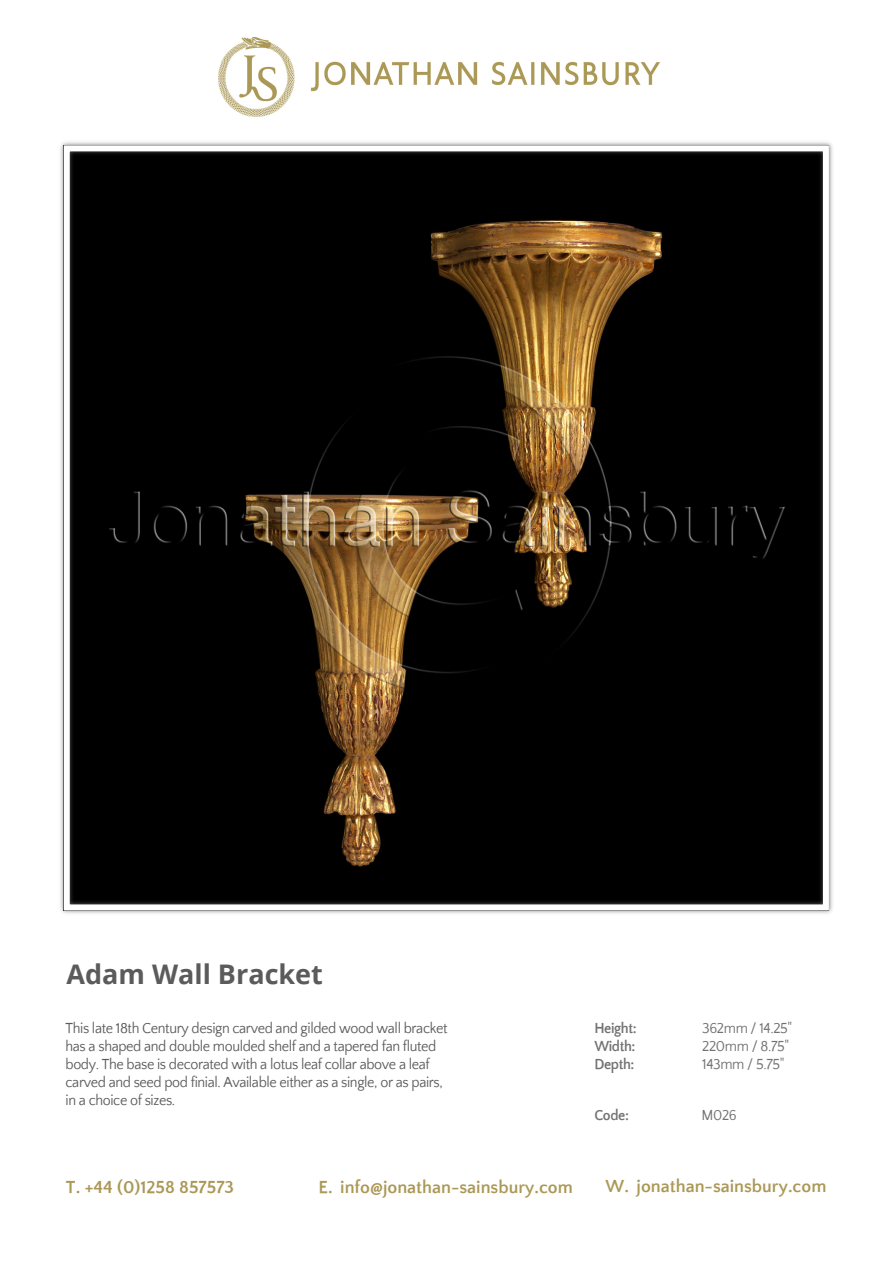
<style>
.page{position:relative;width:893px;height:1263px;background:#fff}
.page>*{position:absolute;margin:0;border:0;box-sizing:border-box;transform-origin:0 0}
.t1{font:700 27px "Open Sans";color:#5b5b5b}
.t2{font:700 18px "Quattrocento Sans";color:#ab9856}
.t3{font:15px/18px "Quattrocento Sans";letter-spacing:-.025em;color:#5b5b5b;scale:.95 1}
.t4{font:15px/18px "Quattrocento Sans";letter-spacing:-.025em;color:#717171;scale:.95 1}
.t5{font:700 15px/18px "Quattrocento Sans";letter-spacing:-.025em;color:#727272;text-align:justify;scale:.95 1}
</style>
<div class="page">
<img style="left:218px;top:37px;width:442px;height:79px">
<img style="left:60px;top:142px;width:773px;height:772px">
<div style="left:64px;top:145px;width:765px;height:765px;border:6px solid #fff"></div>
<h1 class="t1" style="left:66px;top:955px;width:258px">Adam Wall Bracket</h1>
<p class="t3" style="left:66px;top:1020px;width:404px">This late 18th Century design carved and gilded wood wall bracket has a shaped and double moulded shelf and a tapered fan fluted body. The base is decorated with a lotus leaf collar above a leaf carved and seed pod finial. Available either as a single, or as pairs, in a choice of sizes.</p>
<p class="t5" style="left:594px;top:1020px;width:46px">Height:<br>Width:<br>Depth:</p>
<p class="t5" style="left:594px;top:1106px;width:38px">Code:</p>
<p class="t4" style="left:702px;top:1020px;width:96px">362mm / 14.25"<br>220mm / 8.75"<br>143mm / 5.75"</p>
<p class="t4" style="left:701px;top:1106px;width:39px">M026</p>
<p class="t2" style="left:66px;top:1177px;width:170px">T. +44 (0)1258 857573</p>
<p class="t2" style="left:318px;top:1177px;width:256px">E. info@jonathan-sainsbury.com</p>
<p class="t2" style="left:606px;top:1177px;width:222px">W. jonathan-sainsbury.com</p>
</div>
